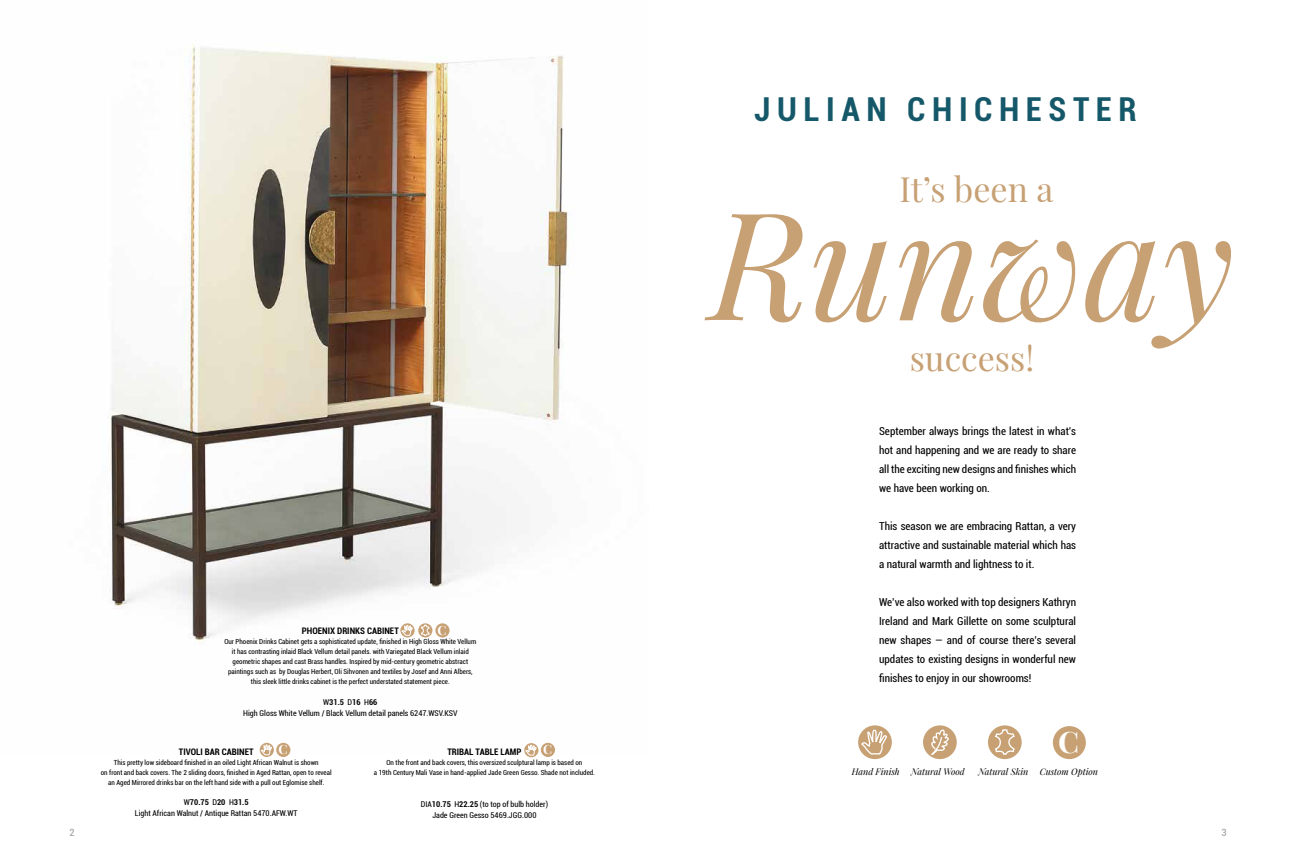
<style>
.page{position:relative;width:1296px;height:864px;background:#fff}
.page>*{position:absolute;margin:0;border:0;box-sizing:border-box;transform-origin:0 0}
.t1{font:italic 150px "Playfair Display";color:#c7a074}
.t2{font:34px "Playfair Display";color:#c7a074}
.t3{font:700 condensed 33px "Roboto";letter-spacing:.2em;color:#155869}
.t4{font:700 29.7px "Playfair Display";color:#fff}
.t5{font:700 12.8px "Playfair Display";color:#fff}
.t6{font:condensed 11px/19px "Roboto";color:#000;text-align:justify}
.t7{font:condensed 10px "Roboto";color:#9d9d9c}
.t8{font:700 condensed 9px "Roboto";color:#000}
.t9{font:italic 9px "Playfair Display";color:#000}
.t10{font:condensed 8px/11px "Roboto";color:#000;text-align:center}
.t11{font:condensed 7px/10px "Roboto";color:#000;text-align:center}
.s1{font-weight:700}
</style>
<div class="page">
<img style="left:109px;top:44px;width:460px;height:708px">
<div style="left:923px;top:725px;width:34px;height:34px;background:#c7a074;border-radius:50%"></div>
<svg style="left:930px;top:728px;width:19px;height:27px"></svg>
<svg style="left:858px;top:725px;width:34px;height:34px"></svg>
<svg style="left:861px;top:729px;width:26px;height:31px"></svg>
<div style="left:988px;top:725px;width:34px;height:34px;background:#c7a074;border-radius:50%"></div>
<svg style="left:994px;top:728px;width:21px;height:32px"></svg>
<svg style="left:260px;top:743px;width:14px;height:14px"></svg>
<svg style="left:261px;top:689px;width:11px;height:68px"></svg>
<svg style="left:400px;top:623px;width:15px;height:15px"></svg>
<svg style="left:401px;top:570px;width:12px;height:117px"></svg>
<svg style="left:418px;top:623px;width:14px;height:15px"></svg>
<svg style="left:421px;top:625px;width:9px;height:13px"></svg>
<svg style="left:524px;top:743px;width:14px;height:14px"></svg>
<svg style="left:525px;top:689px;width:12px;height:69px"></svg>
<div style="left:276px;top:743px;width:14px;height:14px;background:#c7a074;border-radius:50%"></div>
<div style="left:541px;top:743px;width:14px;height:14px;background:#c7a074;border-radius:50%"></div>
<div style="left:435px;top:623px;width:15px;height:15px;background:#c7a074;border-radius:50%"></div>
<div style="left:1053px;top:726px;width:33px;height:33px;background:#c7a074;border-radius:50%"></div>
<h3 class="t7" style="left:69px;top:825px;width:7px">2</h3>
<h3 class="t5" style="left:438px;top:620px;width:10px">C</h3>
<p class="t8" style="left:302px;top:625px;width:98px">PHOENIX DRINKS CABINET</p>
<p class="t11" style="left:224px;top:637px;width:254px">Our Phoenix Drinks Cabinet gets a sophisticated update, finished in High Gloss White Vellum it has contrasting inlaid Black Vellum detail panels. with Variegated Black Vellum inlaid geometric shapes and cast Brass handles. Inspired by mid-century geometric abstract paintings such as by Douglas Herbert, Oli Sihvonen and textiles by Josef and Anni Albers, this sleek little drinks cabinet is the perfect understated statement piece.</p>
<p class="t10" style="left:243px;top:697px;width:216px">W<span class="s1">31.5</span> D<span class="s1">16</span> H<span class="s1">66<br></span>High Gloss White Vellum / Black Vellum detail panels 6247.WSV.KSV</p>
<p class="t8" style="left:447px;top:746px;width:76px">TRIBAL TABLE LAMP</p>
<p class="t11" style="left:374px;top:758px;width:223px">On the front and back covers, this oversized sculptural lamp is based on<br>a 19th Century Mali Vase in hand-applied Jade Green Gesso. Shade not included.</p>
<p class="t10" style="left:421px;top:799px;width:129px">DIA<span class="s1">10.75</span> H<span class="s1">22.25</span> (to top of bulb holder)<br>Jade Green Gesso 5469.JGG.000</p>
<h3 class="t5" style="left:278px;top:739px;width:10px">C</h3>
<h3 class="t5" style="left:543px;top:739px;width:10px">C</h3>
<p class="t8" style="left:179px;top:746px;width:76px">TIVOLI BAR CABINET</p>
<p class="t11" style="left:101px;top:758px;width:232px">This pretty low sideboard finished in an oiled Light African Walnut is shown<br>on front and back covers. The 2 sliding doors, finished in Aged Rattan, open to reveal an Aged Mirrored drinks bar on the left hand side with a pull out Eglomise shelf.</p>
<p class="t10" style="left:135px;top:797px;width:164px">W<span class="s1">70.75</span> D<span class="s1">20</span> H<span class="s1">31.5<br></span>Light African Walnut / Antique Rattan 5470.AFW.WT</p>
<h3 class="t3" style="left:754px;top:86px;width:384px">JULIAN CHICHESTER</h3>
<h2 class="t2" style="left:899px;top:163px;width:156px">It’s been a</h2>
<h1 class="t1" style="left:710px;top:148px;width:526px">Runway</h1>
<h2 class="t2" style="left:910px;top:332px;width:126px">success!</h2>
<h3 class="t6" style="left:879px;top:421px;width:199px">September always brings the latest in what’s hot and happening and we are ready to share all the exciting new designs and finishes which we have been working on.</h3>
<h3 class="t6" style="left:879px;top:516px;width:199px">This season we are embracing Rattan, a very attractive and sustainable material which has a natural warmth and lightness to it.</h3>
<h3 class="t6" style="left:879px;top:592px;width:199px">We’ve also worked with top designers Kathryn Ireland and Mark Gillette on some sculptural new shapes — and of course there’s several updates to existing designs in wonderful new finishes to enjoy in our showrooms!</h3>
<h3 class="t4" style="left:1058px;top:718px;width:22px">C</h3>
<p class="t9" style="left:852px;top:764px;width:49px">Hand Finish</p>
<p class="t9" style="left:911px;top:764px;width:55px">Natural Wood</p>
<p class="t9" style="left:978px;top:764px;width:51px">Natural Skin</p>
<p class="t9" style="left:1040px;top:764px;width:60px">Custom Option</p>
<h3 class="t7" style="left:1221px;top:825px;width:7px">3</h3>
</div>
